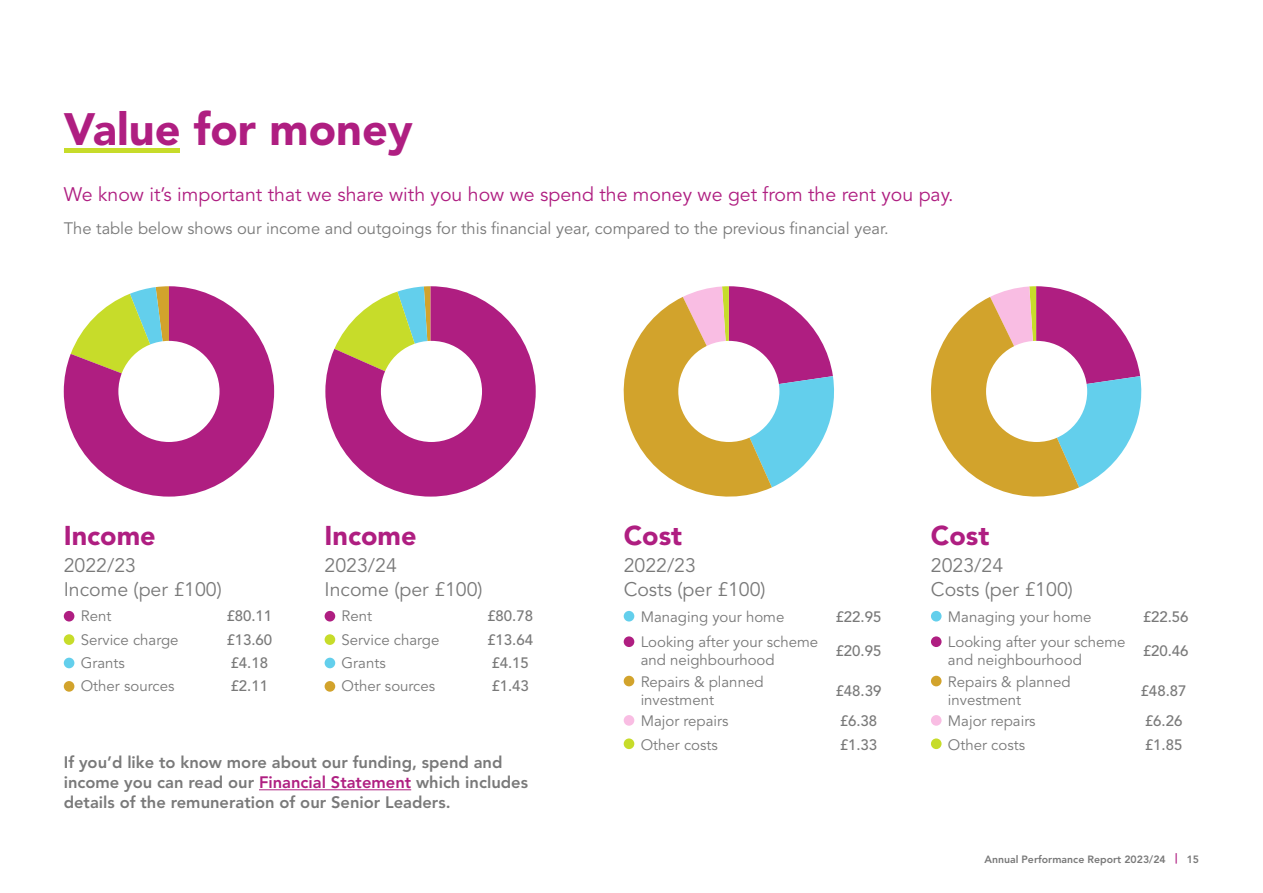
<style>
.page{position:relative;width:1263px;height:893px;background:#fff}
.page>*{position:absolute;margin:0;border:0;box-sizing:border-box;transform-origin:0 0}
.t1{font:900 45px "Avenir LT Std";color:#af1e81}
.t2{font:900 27px "Avenir LT Std";color:#af1e81}
.t3{font:19.5px/23.4px "Avenir LT Std";color:#797979}
.t4{font:19.5px "Avenir LT Std";color:#af1e81}
.t5{font:800 16.5px/19.8px "Avenir LT Std";color:#797979}
.t6{font:16.5px "Avenir LT Std";color:#797979}
.t7{font:15px/18px "Avenir LT Std";color:#797979}
.t8{font:500 15px "Avenir LT Std";color:#797979}
.t9{font:800 10.5px "Avenir LT Std";color:#797979}
.s1{color:#af1e81}
</style>
<div class="page">
<hr style="left:64px;top:149px;width:116px;height:4px;background:#c7dc2a">
<svg style="left:930px;top:286px;width:212px;height:211px"></svg>
<div style="left:986px;top:341px;width:101px;height:101px;background:#fff;border-radius:50%"></div>
<div style="left:931px;top:611px;width:10px;height:10px;background:#63cfec;border-radius:50%"></div>
<div style="left:931px;top:636px;width:10px;height:11px;background:#af1e81;border-radius:50%"></div>
<div style="left:931px;top:676px;width:10px;height:10px;background:#d2a32c;border-radius:50%"></div>
<div style="left:931px;top:715px;width:10px;height:11px;background:#f9bde3;border-radius:50%"></div>
<div style="left:931px;top:738px;width:10px;height:11px;background:#c7dc2a;border-radius:50%"></div>
<hr style="left:259px;top:789px;width:152px;height:1px;background:#af1e81">
<svg style="left:325px;top:286px;width:211px;height:211px"></svg>
<div style="left:381px;top:341px;width:101px;height:101px;background:#fff;border-radius:50%"></div>
<div style="left:325px;top:611px;width:10px;height:10px;background:#af1e81;border-radius:50%"></div>
<div style="left:325px;top:634px;width:10px;height:11px;background:#c7dc2a;border-radius:50%"></div>
<div style="left:325px;top:658px;width:10px;height:10px;background:#63cfec;border-radius:50%"></div>
<div style="left:325px;top:681px;width:10px;height:11px;background:#d2a32c;border-radius:50%"></div>
<svg style="left:64px;top:286px;width:210px;height:211px"></svg>
<div style="left:118px;top:341px;width:102px;height:101px;background:#fff;border-radius:50%"></div>
<div style="left:64px;top:611px;width:10px;height:10px;background:#af1e81;border-radius:50%"></div>
<div style="left:64px;top:634px;width:10px;height:11px;background:#c7dc2a;border-radius:50%"></div>
<div style="left:64px;top:658px;width:10px;height:10px;background:#63cfec;border-radius:50%"></div>
<div style="left:64px;top:681px;width:10px;height:11px;background:#d2a32c;border-radius:50%"></div>
<svg style="left:623px;top:286px;width:211px;height:211px"></svg>
<div style="left:678px;top:341px;width:101px;height:101px;background:#fff;border-radius:50%"></div>
<div style="left:624px;top:611px;width:10px;height:10px;background:#63cfec;border-radius:50%"></div>
<div style="left:624px;top:636px;width:10px;height:11px;background:#af1e81;border-radius:50%"></div>
<div style="left:624px;top:676px;width:10px;height:10px;background:#d2a32c;border-radius:50%"></div>
<div style="left:624px;top:715px;width:10px;height:11px;background:#f9bde3;border-radius:50%"></div>
<div style="left:624px;top:738px;width:10px;height:11px;background:#c7dc2a;border-radius:50%"></div>
<h1 class="t1" style="left:64px;top:102px;width:351px">Value for money</h1>
<h3 class="t4" style="left:64px;top:183px;width:891px">We know it’s important that we share with you how we spend the money we get from the rent you pay.</h3>
<p class="t6" style="left:64px;top:219px;width:826px">The table below shows our income and outgoings for this financial year, compared to the previous financial year.</p>
<h2 class="t2" style="left:64px;top:519px;width:93px">Income</h2>
<h3 class="t3" style="left:64px;top:554px;width:159px">2022/23<br>Income (per £100)</h3>
<p class="t7" style="left:81px;top:608px;width:32px">Rent</p>
<p class="t8" style="left:226px;top:608px;width:47px">£80.11</p>
<p class="t7" style="left:81px;top:631px;width:99px">Service charge</p>
<p class="t8" style="left:226px;top:631px;width:47px">£13.60</p>
<p class="t7" style="left:81px;top:654px;width:46px">Grants</p>
<p class="t8" style="left:231px;top:654px;width:39px">£4.18</p>
<p class="t7" style="left:81px;top:678px;width:95px">Other sources</p>
<p class="t8" style="left:231px;top:678px;width:39px">£2.11</p>
<h2 class="t2" style="left:325px;top:519px;width:93px">Income</h2>
<h3 class="t3" style="left:325px;top:554px;width:159px">2023/24<br>Income (per £100)</h3>
<p class="t7" style="left:342px;top:608px;width:32px">Rent</p>
<p class="t8" style="left:487px;top:608px;width:47px">£80.78</p>
<p class="t7" style="left:342px;top:631px;width:99px">Service charge</p>
<p class="t8" style="left:487px;top:631px;width:47px">£13.64</p>
<p class="t7" style="left:342px;top:654px;width:46px">Grants</p>
<p class="t8" style="left:491px;top:654px;width:39px">£4.15</p>
<p class="t7" style="left:342px;top:678px;width:95px">Other sources</p>
<p class="t8" style="left:491px;top:678px;width:39px">£1.43</p>
<p class="t5" style="left:64px;top:753px;width:466px">If you’d like to know more about our funding, spend and income you can read our <span class="s1">Financial Statement</span> which includes details of the remuneration of our Senior Leaders.</p>
<h2 class="t2" style="left:624px;top:519px;width:60px">Cost</h2>
<h3 class="t3" style="left:624px;top:554px;width:143px">2022/23<br>Costs (per £100)</h3>
<p class="t7" style="left:641px;top:608px;width:145px">Managing your home</p>
<p class="t8" style="left:835px;top:608px;width:47px">£22.95</p>
<p class="t7" style="left:641px;top:633px;width:179px">Looking after your scheme and neighbourhood</p>
<p class="t8" style="left:835px;top:642px;width:47px">£20.95</p>
<p class="t7" style="left:641px;top:673px;width:124px">Repairs &amp; planned investment</p>
<p class="t8" style="left:835px;top:682px;width:47px">£48.39</p>
<p class="t7" style="left:641px;top:712px;width:89px">Major repairs</p>
<p class="t8" style="left:840px;top:712px;width:39px">£6.38</p>
<p class="t7" style="left:641px;top:736px;width:79px">Other costs</p>
<p class="t8" style="left:840px;top:736px;width:39px">£1.33</p>
<h2 class="t2" style="left:931px;top:519px;width:60px">Cost</h2>
<h3 class="t3" style="left:931px;top:554px;width:143px">2023/24<br>Costs (per £100)</h3>
<p class="t7" style="left:948px;top:608px;width:145px">Managing your home</p>
<p class="t8" style="left:1143px;top:608px;width:47px">£22.56</p>
<p class="t7" style="left:948px;top:633px;width:179px">Looking after your scheme and neighbourhood</p>
<p class="t8" style="left:1143px;top:642px;width:47px">£20.46</p>
<p class="t7" style="left:948px;top:673px;width:124px">Repairs &amp; planned investment</p>
<p class="t8" style="left:1141px;top:682px;width:47px">£48.87</p>
<p class="t7" style="left:948px;top:712px;width:89px">Major repairs</p>
<p class="t8" style="left:1145px;top:712px;width:39px">£6.26</p>
<p class="t7" style="left:948px;top:736px;width:79px">Other costs</p>
<p class="t8" style="left:1145px;top:736px;width:39px">£1.85</p>
<p class="t9" style="left:984px;top:853px;width:216px">Annual Performance Report 2023/24 <span class="s1">|</span> 15</p>
</div>
